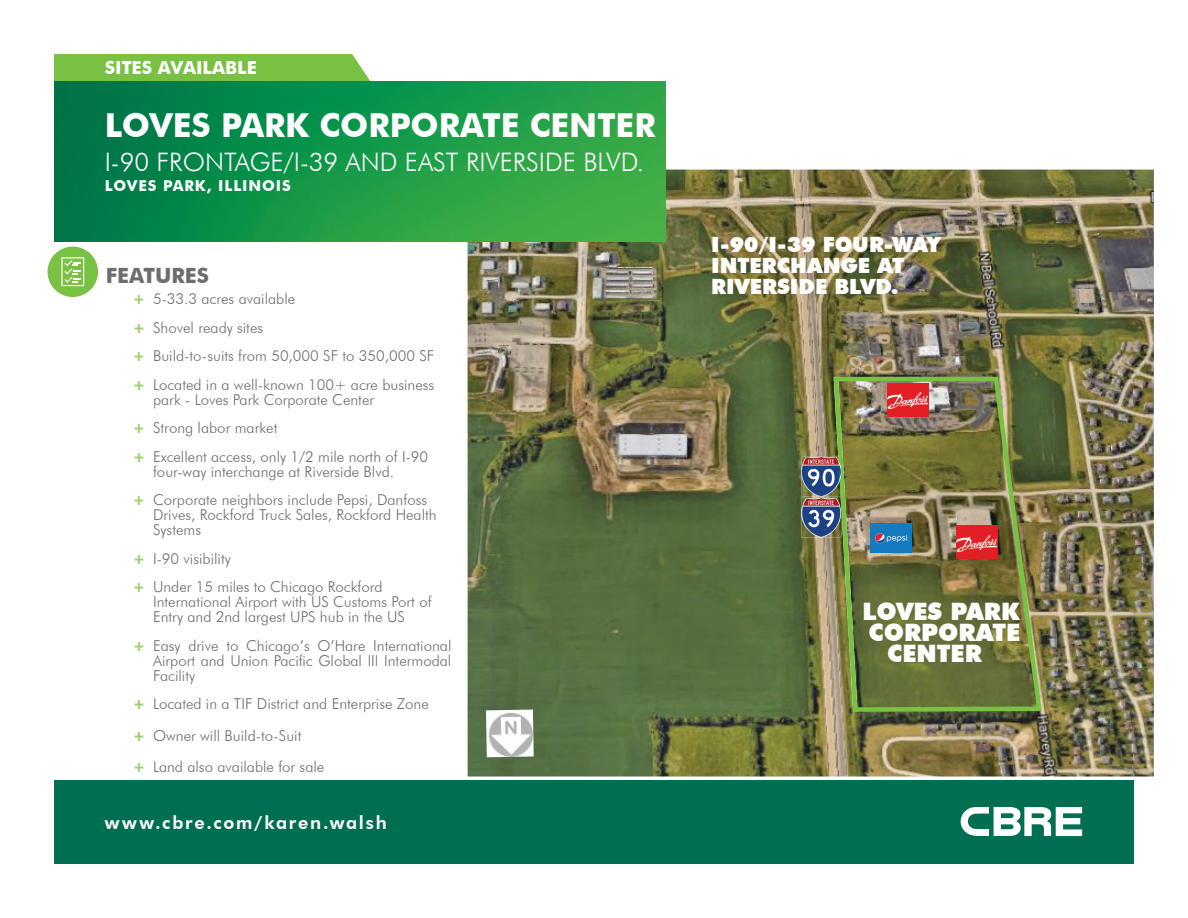
<style>
.page{position:relative;width:1188px;height:918px;background:#fff}
.page>*{position:absolute;margin:0;border:0;box-sizing:border-box;transform-origin:0 0}
.t1{font:700 33px "Futura BT";color:#fff}
.t2{font:300 25.5px "Futura BT";color:#fff}
.t3{font:900 24px/21px "Futura BT";color:#fff;text-align:center}
.t4{font:900 21px/21px "Futura BT";color:#fff}
.t5{font:700 21px "Futura BT";color:#6c6d70}
.t6{font:800 18px "Futura BT";letter-spacing:.1em;color:#fff}
.t7{font:700 18px "Futura BT";color:#fff}
.t8{font:300 15px/28.5px "Futura BT";color:#6c6d70}
.t9{font:700 15px "Futura BT";letter-spacing:.06em;color:#fff}
.s1{font-weight:900;color:#a1d076}
</style>
<div class="page">
<img style="left:468px;top:170px;width:686px;height:607px">
<img style="left:54px;top:81px;width:611px;height:160px">
<div style="left:54px;top:54px;width:316px;height:27px;background:#79c142"></div>
<div style="left:48px;top:247px;width:50px;height:50px;background:#79c142;border-radius:50%"></div>
<svg style="left:61px;top:257px;width:23px;height:29px"></svg>
<div style="left:54px;top:780px;width:1080px;height:84px;background:#006e51"></div>
<svg style="left:961px;top:807px;width:121px;height:29px"></svg>
<img style="left:486px;top:710px;width:48px;height:47px">
<img style="left:801px;top:457px;width:33px;height:81px">
<img style="left:834px;top:372px;width:211px;height:344px">
<img style="left:957px;top:526px;width:41px;height:33px">
<p class="t7" style="left:105px;top:57px;width:154px">SITES AVAILABLE</p>
<h1 class="t1" style="left:105px;top:105px;width:552px">LOVES PARK CORPORATE CENTER</h1>
<h2 class="t2" style="left:105px;top:147px;width:541px">I-90 FRONTAGE/I-39 AND EAST RIVERSIDE BLVD.</h2>
<p class="t9" style="left:105px;top:176px;width:188px">LOVES PARK, ILLINOIS</p>
<h3 class="t5" style="left:106px;top:262px;width:105px">FEATURES</h3>
<p class="t8" style="left:133px;top:285px;width:303px"><span class="s1">+</span> 5-33.3 acres available<br><span class="s1">+</span> Shovel ready sites<br><span class="s1">+</span> Build-to-suits from 50,000 SF to 350,000 SF <span class="s1">+</span> Located in a well-known 100+ acre business</p>
<p class="t8" style="left:133px;top:385px;width:297px;text-indent:20px">park - Loves Park Corporate Center<br><span class="s1">+</span> Strong labor market<br><span class="s1">+</span> Excellent access, only 1/2 mile north of I-90</p>
<p class="t8" style="left:133px;top:457px;width:296px;text-indent:20px">four-way interchange at Riverside Blvd.<br><span class="s1">+</span> Corporate neighbors include Pepsi, Danfoss</p>
<p class="t8" style="left:153px;top:508px;width:285px;line-height:15px">Drives, Rockford Truck Sales, Rockford Health<br>Systems</p>
<p class="t8" style="left:133px;top:544px;width:251px"><span class="s1">+</span> I-90 visibility<br><span class="s1">+</span> Under 15 miles to Chicago Rockford</p>
<p class="t8" style="left:153px;top:595px;width:280px;line-height:15px">International Airport with US Customs Port of<br>Entry and 2nd largest UPS hub in the US</p>
<p class="t8" style="left:153px;top:638px;width:300px;line-height:15px;text-align:justify;text-indent:-20px"><span class="s1">+</span> Easy drive to Chicago’s O’Hare International Airport and Union Pacific Global III Intermodal Facility</p>
<p class="t8" style="left:133px;top:688px;width:298px;line-height:31.5px"><span class="s1">+</span> Located in a TIF District and Enterprise Zone <span class="s1">+</span> Owner will Build-to-Suit<br><span class="s1">+</span> Land also available for sale</p>
<p class="t6" style="left:105px;top:812px;width:284px">www.cbre.com/karen.walsh</p>
<h3 class="t4" style="left:711px;top:234px;width:231px">I-90/I-39 FOUR-WAY<br>INTERCHANGE AT<br>RIVERSIDE BLVD.</h3>
<h3 class="t3" style="left:862px;top:601px;width:159px">LOVES PARK<br>CORPORATE<br>CENTER</h3>
</div>
